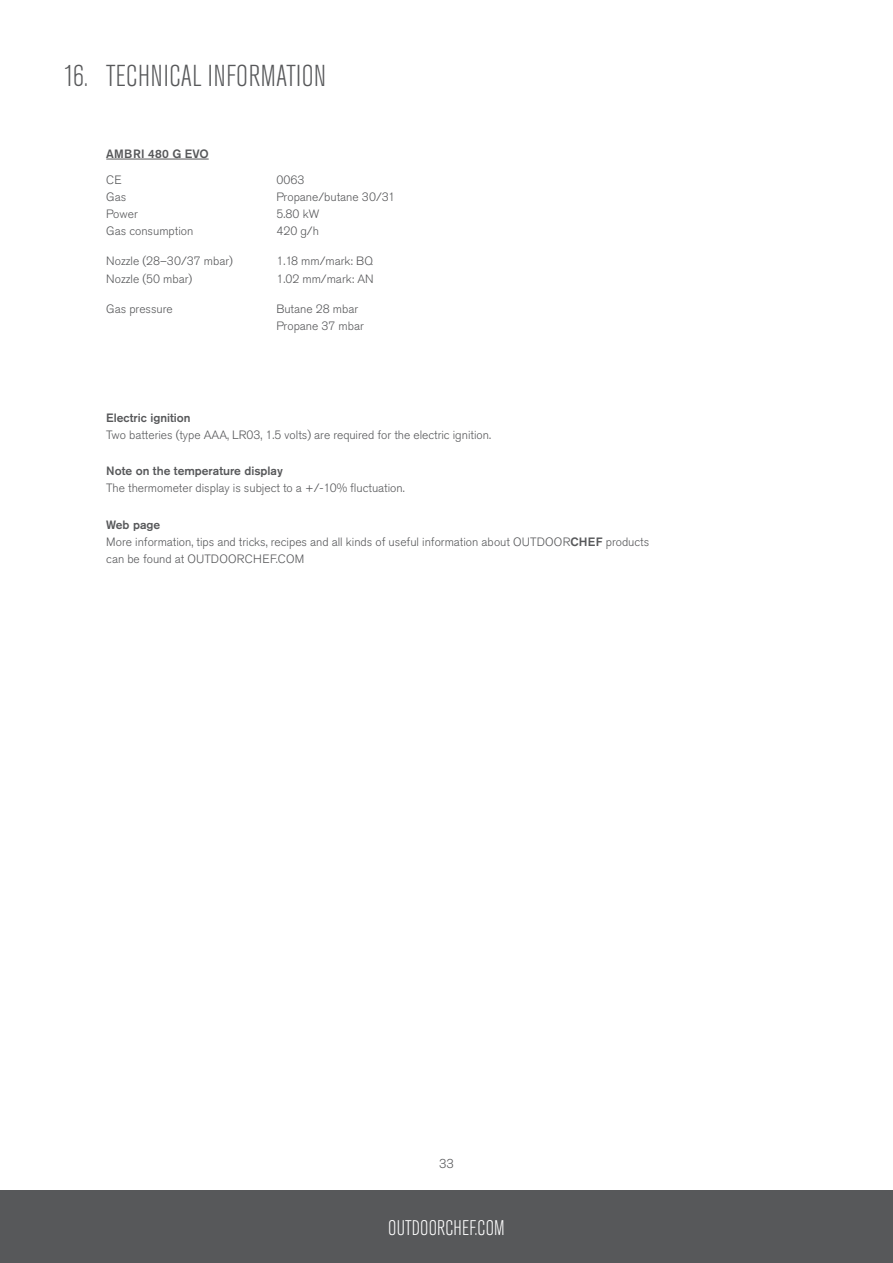
<style>
.page{position:relative;width:893px;height:1263px;background:#fff}
.page>*{position:absolute;margin:0;border:0;box-sizing:border-box;transform-origin:0 0}
.Main_Title_EN{font:300 condensed 30px "Akzidenz Grotesk Pro";letter-spacing:.02em;color:#57585a}
.t1{font:300 condensed 21px "Akzidenz Grotesk Pro";letter-spacing:.01em;color:#fff}
.t2{font:300 12.75px "Akzidenz Grotesk Pro";color:#57585a}
.t3{font:300 12px/17.2px "Akzidenz Grotesk Pro";color:#57585a}
.t4{font:500 12px "Akzidenz Grotesk Pro";color:#57585a}
.t5{font:500 12px "Akzidenz Grotesk Pro";letter-spacing:.02em;color:#57585a}
.s1{font-weight:500}
</style>
<div class="page">
<div style="left:0;top:1191px;width:893px;height:72px;background:#57585a"></div>
<hr style="left:106px;top:159px;width:103px;height:1px;background:#57585a">
<p class="Main_Title_EN" style="left:64px;top:56px;width:264px">16. TECHNICAL INFORMATION</p>
<p class="t5" style="left:106px;top:146px;width:104px">AMBRI 480 G EVO</p>
<p class="t3" style="left:106px;top:171px;width:17px">CE</p>
<p class="t3" style="left:276px;top:171px;width:30px">0063</p>
<p class="t3" style="left:106px;top:188px;width:21px">Gas</p>
<p class="t3" style="left:276px;top:188px;width:120px">Propane/butane 30/31</p>
<p class="t3" style="left:106px;top:205px;width:33px">Power</p>
<p class="t3" style="left:276px;top:205px;width:44px">5.80 kW</p>
<p class="t3" style="left:106px;top:223px;width:89px">Gas consumption</p>
<p class="t3" style="left:276px;top:223px;width:44px">420 g/h</p>
<p class="t3" style="left:106px;top:253px;width:128px">Nozzle (28–30/37 mbar)</p>
<p class="t3" style="left:276px;top:253px;width:98px">1.18 mm/mark: BQ</p>
<p class="t3" style="left:106px;top:270px;width:87px">Nozzle (50 mbar)</p>
<p class="t3" style="left:276px;top:270px;width:99px">1.02 mm/mark: AN</p>
<p class="t3" style="left:106px;top:300px;width:68px">Gas pressure</p>
<p class="t3" style="left:276px;top:300px;width:83px">Butane 28 mbar</p>
<p class="t3" style="left:276px;top:317px;width:89px">Propane 37 mbar</p>
<p class="t4" style="left:106px;top:410px;width:86px">Electric ignition</p>
<p class="t3" style="left:106px;top:426px;width:386px">Two batteries (type AAA, LR03, 1.5 volts) are required for the electric ignition.</p>
<p class="t4" style="left:106px;top:463px;width:178px">Note on the temperature display</p>
<p class="t3" style="left:106px;top:480px;width:300px">The thermometer display is subject to a +/-10% fluctuation.</p>
<p class="t4" style="left:106px;top:517px;width:55px">Web page</p>
<p class="t3" style="left:106px;top:533px;width:544px">More information, tips and tricks, recipes and all kinds of useful information about OUTDOOR<span class="s1">CHEF</span> products can be found at OUTDOORCHEF.COM</p>
<p class="t2" style="left:439px;top:1155px;width:16px">33</p>
<h2 class="t1" style="left:388px;top:1214px;width:118px">OUTDOORCHEF.COM</h2>
</div>
